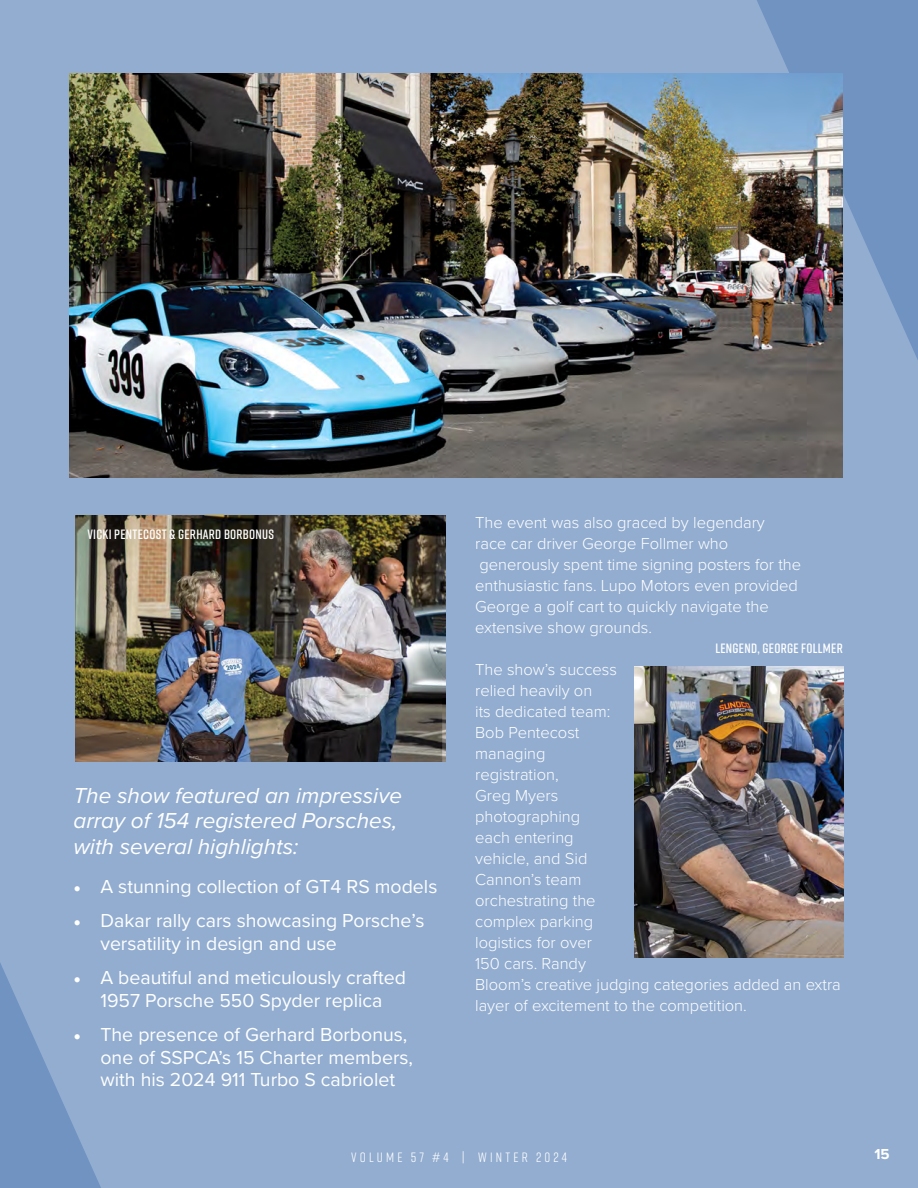
<style>
.page{position:relative;width:918px;height:1188px;background:#92add0}
.page>*{position:absolute;margin:0;border:0;box-sizing:border-box;transform-origin:0 0}
.t1{font:italic 22.5px/25.5px "Proxima Nova";color:#fff}
.t2{font:19.5px/22.5px "Proxima Nova";color:#fff}
.t3{font:300 16.5px/21px "Proxima Nova";color:#fff}
.t4{font:700 15px "Proxima Nova";color:#fff}
.t5{font:600 13.5px "Rift";letter-spacing:.02em;color:#fff}
.t6{font:13.5px "Rift";letter-spacing:.235em;color:#fff}
.s1{font-family:"Minion Pro"}
</style>
<div class="page">
<svg style="left:0;top:963px;width:101px;height:225px"></svg>
<img style="left:76px;top:515px;width:369px;height:246px">
<svg style="left:757px;top:0;width:161px;height:360px;fill:#7193c1"></svg>
<img style="left:634px;top:666px;width:209px;height:292px">
<img style="left:70px;top:73px;width:773px;height:404px">
<p class="t5" style="left:87px;top:524px;width:188px">VICKI PENTECOST &amp; GERHARD BORBONUS</p>
<h1 class="t1" style="left:73px;top:782px;width:330px">The show featured an impressive array of 154 registered Porsches, with several highlights:</h1>
<p class="t2" style="left:73px;top:874px;width:365px"><span class="s1">•</span> A stunning collection of GT4 RS models</p>
<p class="t2" style="left:100px;top:909px;width:326px;text-indent:-27px"><span class="s1">•</span> Dakar rally cars showcasing Porsche’s versatility in design and use</p>
<p class="t2" style="left:73px;top:966px;width:334px;text-align:center"><span class="s1">•</span> A beautiful and meticulously crafted<br>1957 Porsche 550 Spyder replica</p>
<p class="t2" style="left:100px;top:1023px;width:314px;text-indent:-27px"><span class="s1">•</span> The presence of Gerhard Borbonus, one of SSPCA’s 15 Charter members, with his 2024 911 Turbo S cabriolet</p>
<p class="t3" style="left:475px;top:511px;width:327px">The event was also graced by legendary<br>race car driver George Follmer who generously spent time signing posters for the enthusiastic fans. Lupo Motors even provided George a golf cart to quickly navigate the extensive show grounds.</p>
<p class="t3" style="left:475px;top:658px;width:367px">The show’s success<br>relied heavily on<br>its dedicated team:<br>Bob Pentecost<br>managing<br>registration,<br>Greg Myers<br>photographing<br>each entering<br>vehicle, and Sid<br>Cannon’s team<br>orchestrating the<br>complex parking<br>logistics for over<br>150 cars. Randy<br>Bloom’s creative judging categories added an extra layer of excitement to the competition.</p>
<p class="t5" style="left:715px;top:639px;width:129px">LENGEND, GEORGE FOLLMER</p>
<p class="t6" style="left:351px;top:1148px;width:217px">VOLUME 57 #4 | WINTER 2024</p>
<p class="t4" style="left:874px;top:1143px;width:17px">15</p>
</div>
